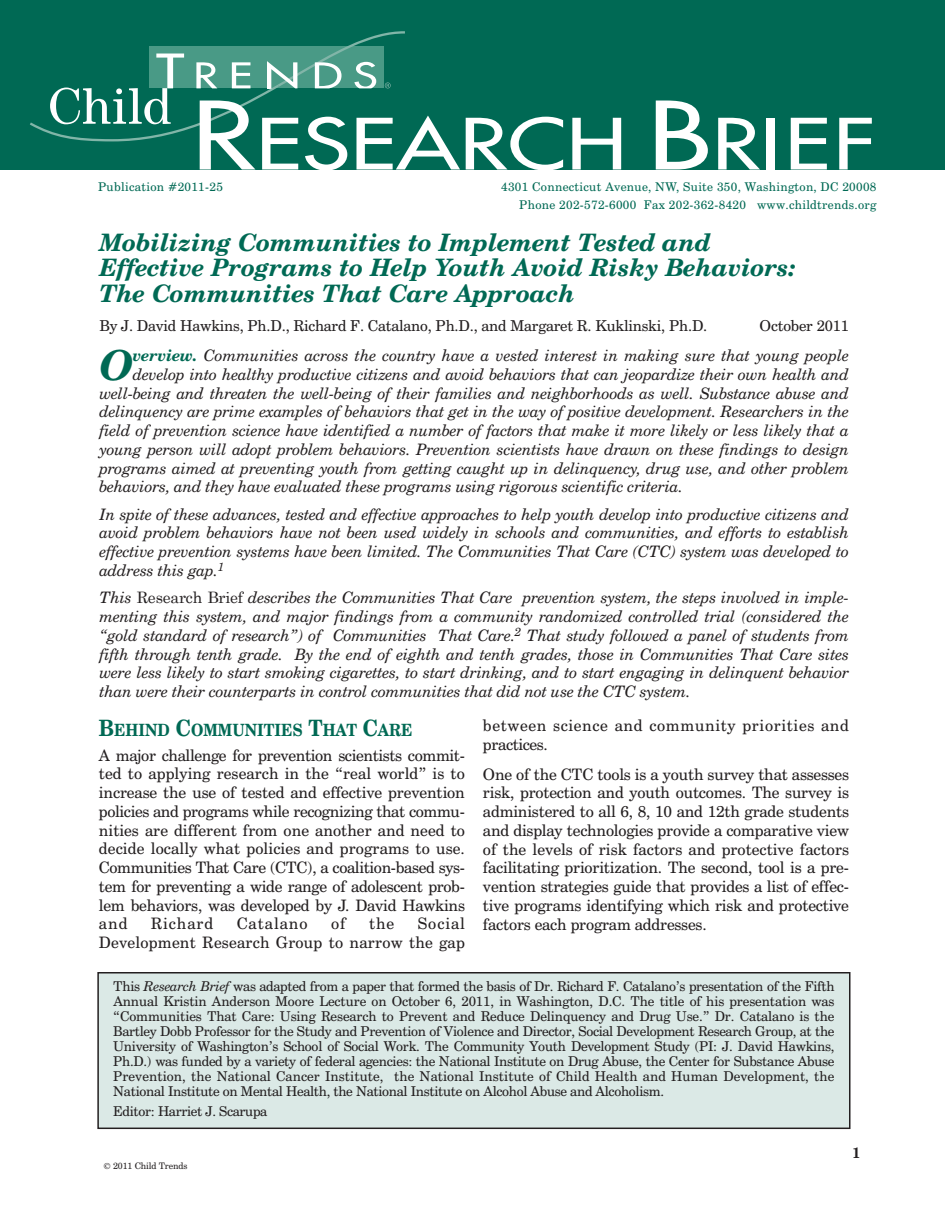
<style>
.page{position:relative;width:945px;height:1215px;background:#fff}
.page>*{position:absolute;margin:0;border:0;box-sizing:border-box;transform-origin:0 0}
.t1{font:68.7px "Futura";color:#fff;scale:1.3 1}
.t2{font:italic 700 41.1px "Century Schoolbook BT";color:#006954}
.t3{font:italic 700 24px/25.5px "Century Schoolbook BT";color:#006954}
.t4{font:700 16.8px "Century Schoolbook BT";color:#006954;scale:.88 1}
.t5{font:italic 15.75px/18.8px "Century Schoolbook BT";letter-spacing:-.01em;color:#231f20;text-align:justify}
.t6{font:15.75px/18.8px "Century Schoolbook BT";letter-spacing:.015em;color:#231f20;text-align:justify}
.t7{font:15.75px/18.8px "Century Schoolbook BT";letter-spacing:.04em;color:#231f20}
.t8{font:15.75px "Century Schoolbook BT";letter-spacing:.06em;color:#231f20}
.t9{font:15px "Century Schoolbook BT";letter-spacing:-.01em;color:#231f20}
.t10{font:700 15px "Century Schoolbook BT";color:#231f20;scale:.93 1}
.t11{font:13.5px/15px "Century Schoolbook BT";letter-spacing:-.02em;color:#231f20;text-align:justify}
.t12{font:12px/18.8px "Century Schoolbook BT";letter-spacing:.025em;color:#006954;text-align:right}
.t13{font:9px "Century Schoolbook BT";letter-spacing:-.01em;color:#231f20}
.s1{font-size:91.5px}
.s2{font-weight:700;color:#006954}
.s3{font-family:"Century Schoolbook";font-style:normal}
.s4{font-size:22.5px}
.s5{font-style:italic}
</style>
<div class="page">
<div style="left:0;top:0;width:945px;height:170px;background:#006954"></div>
<svg style="left:30px;top:31px;width:375px;height:110px"></svg>
<div style="left:98px;top:973px;width:752px;height:155px;background:#dbe9e6"></div>
<div style="left:97px;top:972px;width:753px;height:157px;border:2px solid #231f20"></div>
<h1 class="t1" style="left:191px;top:110px;width:528px"><span class="s1">R</span>ESEARCH <span class="s1">B</span>RIEF</h1>
<p class="t12" style="left:98px;top:178px;width:126px">Publication #2011-25</p>
<p class="t12" style="left:501px;top:178px;width:377px">4301 Connecticut Avenue, NW, Suite 350, Washington, DC 20008<br>Phone 202-572-6000 Fax 202-362-8420 www.childtrends.org</p>
<h3 class="t3" style="left:99px;top:232px;width:699px">Mobilizing Communities to Implement Tested and<br>Effective Programs to Help Youth Avoid Risky Behaviors:<br>The Communities That Care Approach</h3>
<p class="t9" style="left:99px;top:321px;width:609px">By J. David Hawkins, Ph.D., Richard F. Catalano, Ph.D., and Margaret R. Kuklinski, Ph.D.</p>
<p class="t9" style="left:760px;top:321px;width:91px">October 2011</p>
<h2 class="t2" style="left:99px;top:350px;width:36px">O</h2>
<p class="t5" style="left:133px;top:348px;width:718px"><span class="s2">verview.</span> Communities across the country have a vested interest in making sure that young people</p>
<p class="t5" style="left:133px;top:366px;width:718px">develop into healthy productive citizens and avoid behaviors that can jeopardize their own health and</p>
<p class="t5" style="left:99px;top:385px;width:751px">well-being and threaten the well-being of their families and neighborhoods as well. Substance abuse and</p>
<p class="t5" style="left:99px;top:404px;width:751px">delinquency are prime examples of behaviors that get in the way of positive development. Researchers in the</p>
<p class="t5" style="left:99px;top:423px;width:751px">field of prevention science have identified a number of factors that make it more likely or less likely that a</p>
<p class="t5" style="left:99px;top:441px;width:751px">young person will adopt problem behaviors. Prevention scientists have drawn on these findings to design</p>
<p class="t5" style="left:99px;top:460px;width:751px">programs aimed at preventing youth from getting caught up in delinquency, drug use, and other problem</p>
<p class="t5" style="left:99px;top:479px;width:585px">behaviors, and they have evaluated these programs using rigorous scientific criteria.</p>
<p class="t5" style="left:99px;top:506px;width:751px">In spite of these advances, tested and effective approaches to help youth develop into productive citizens and avoid problem behaviors have not been used widely in schools and communities, and efforts to establish effective prevention systems have been limited. The Communities That Care (CTC) system was developed to address this gap.<sup>1</sup></p>
<p class="t5" style="left:99px;top:590px;width:751px">This <span class="s3">Research Brief</span> describes the Communities That Care prevention system, the steps involved in imple&shy;menting this system, and major findings from a community randomized controlled trial (considered the “gold standard of research”) of Communities That Care.<sup>2</sup> That study followed a panel of students from fifth through tenth grade. By the end of eighth and tenth grades, those in Communities That Care sites were less likely to start smoking cigarettes, to start drinking, and to start engaging in delinquent behavior than were their counterparts in control communities that did not use the CTC system.</p>
<p class="t4" style="left:99px;top:724px;width:358px"><span class="s4">B</span>EHIND <span class="s4">C</span>OMMUNITIES <span class="s4">T</span>HAT <span class="s4">C</span>ARE</p>
<p class="t6" style="left:99px;top:747px;width:368px">A major challenge for prevention scientists commit&shy;ted to applying research in the “real world” is to increase the use of tested and effective prevention policies and programs while recognizing that commu&shy;nities are different from one another and need to decide locally what policies and programs to use.<br>Communities That Care (CTC), a coalition-based sys&shy;tem for preventing a wide range of adolescent prob&shy;lem behaviors, was developed by J. David Hawkins and</p>
<p class="t6" style="left:99px;top:916px;width:368px;text-align:right">Social<br>Development Research Group to narrow the gap</p>
<p class="t8" style="left:151px;top:918px;width:64px">Richard</p>
<p class="t8" style="left:237px;top:918px;width:72px">Catalano</p>
<p class="t6" style="left:331px;top:916px;width:16px">of</p>
<p class="t6" style="left:369px;top:916px;width:27px">the</p>
<p class="t7" style="left:483px;top:718px;width:368px">between science and community priorities and practices.</p>
<p class="t6" style="left:483px;top:766px;width:368px">One of the CTC tools is a youth survey that assesses risk, protection and youth outcomes. The survey is administered to all 6, 8, 10 and 12th grade students and display technologies provide a comparative view of the levels of risk factors and protective factors facilitating prioritization. The second, tool is a pre&shy;vention strategies guide that provides a list of effec&shy;tive programs identifying which risk and protective factors each program addresses.</p>
<p class="t11" style="left:113px;top:980px;width:723px">This <span class="s5">Research Brief</span> was adapted from a paper that formed the basis of Dr. Richard F. Catalano’s presentation of the Fifth Annual Kristin Anderson Moore Lecture on October 6, 2011, in Washington, D.C. The title of his presentation was “Communities That Care: Using Research to Prevent and Reduce Delinquency and Drug Use.” Dr. Catalano is the Bartley Dobb Professor for the Study and Prevention of Violence and Director, Social Development Research Group, at the University of Washington’s School of Social Work. The Community Youth Development Study (PI: J. David Hawkins, Ph.D.) was funded by a variety of federal agencies: the National Institute on Drug Abuse, the Center for Substance Abuse Prevention, the National Cancer Institute, the National Institute of Child Health and Human Development, the National Institute on Mental Health, the National Institute on Alcohol Abuse and Alcoholism.</p>
<p class="t11" style="left:113px;top:1105px;width:156px">Editor: Harriet J. Scarupa</p>
<p class="t13" style="left:103px;top:1163px;width:86px">© 2011 Child Trends</p>
<p class="t10" style="left:852px;top:1147px;width:10px">1</p>
</div>
